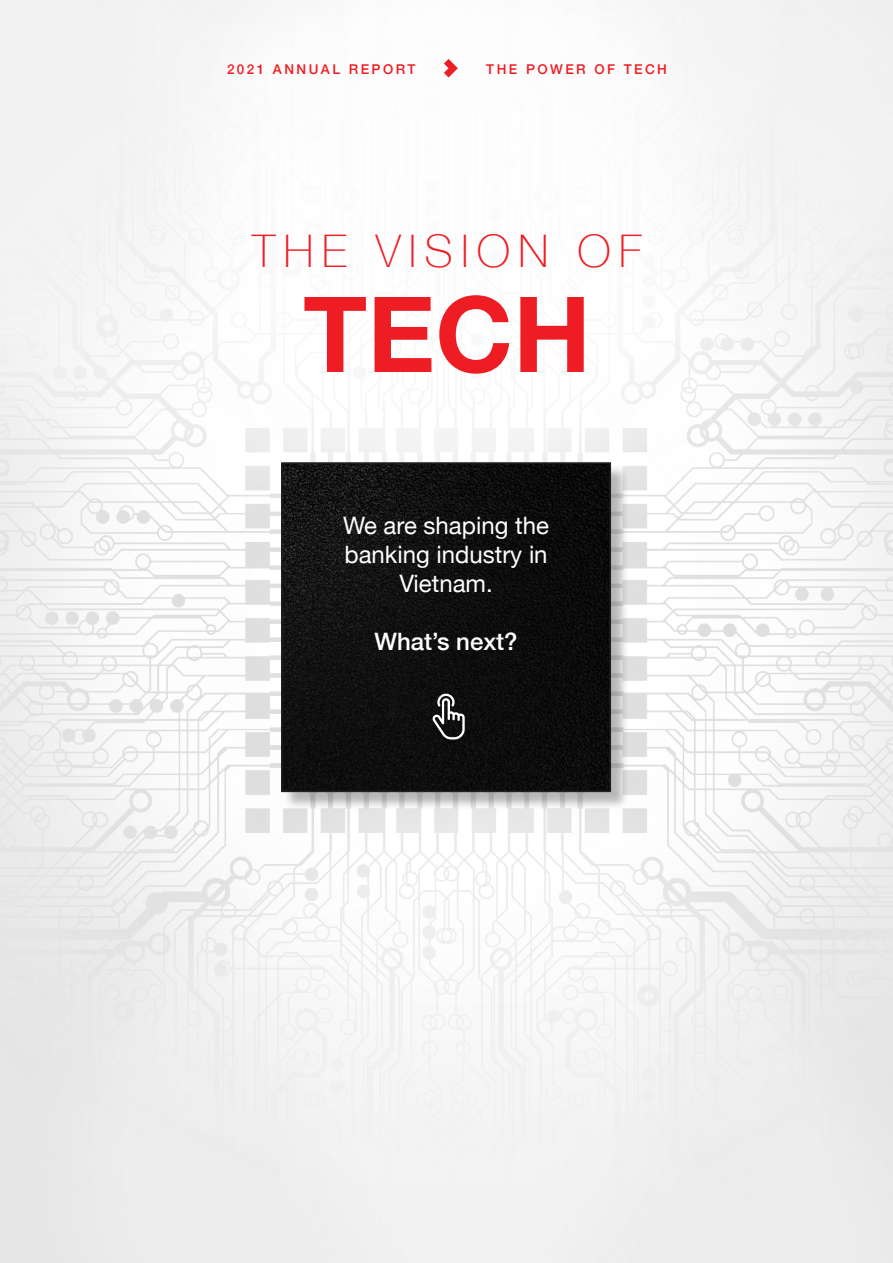
<style>
.page{position:relative;width:893px;height:1263px;background:#fff}
.page>*{position:absolute;margin:0;border:0;box-sizing:border-box;transform-origin:0 0}
.t1{font:700 105px "Helvetica Neue";color:#ee1d23}
.t2{font:100 45px "Helvetica Neue";letter-spacing:.18em;color:#ee1d23}
.t3{font:24px/28.8px "Helvetica Neue";color:#fff;text-align:center}
.t4{font:500 24px "Helvetica Neue";color:#fff}
.t5{font:500 13.5px "Helvetica Neue";letter-spacing:.18em;color:#ee1d23}
</style>
<div class="page">
<img style="left:0;top:0;width:893px;height:1263px">
<svg style="left:444px;top:59px;width:14px;height:19px"></svg>
<div style="left:283px;top:464px;width:347px;height:347px;background:#231f20;opacity:.32"></div>
<img style="left:284px;top:465px;width:324px;height:324px">
<div style="left:281px;top:462px;width:330px;height:330px;border:2px solid #231f20"></div>
<svg style="left:432px;top:693px;width:33px;height:46px"></svg>
<p class="t5" style="left:227px;top:60px;width:190px">2021 ANNUAL REPORT</p>
<p class="t5" style="left:486px;top:60px;width:182px">THE POWER OF TECH</p>
<h2 class="t2" style="left:252px;top:223px;width:391px">THE VISION OF</h2>
<h1 class="t1" style="left:303px;top:270px;width:289px">TECH</h1>
<p class="t3" style="left:343px;top:511px;width:207px">We are shaping the banking industry in<br>Vietnam.</p>
<p class="t4" style="left:374px;top:626px;width:145px">What’s next?</p>
</div>
